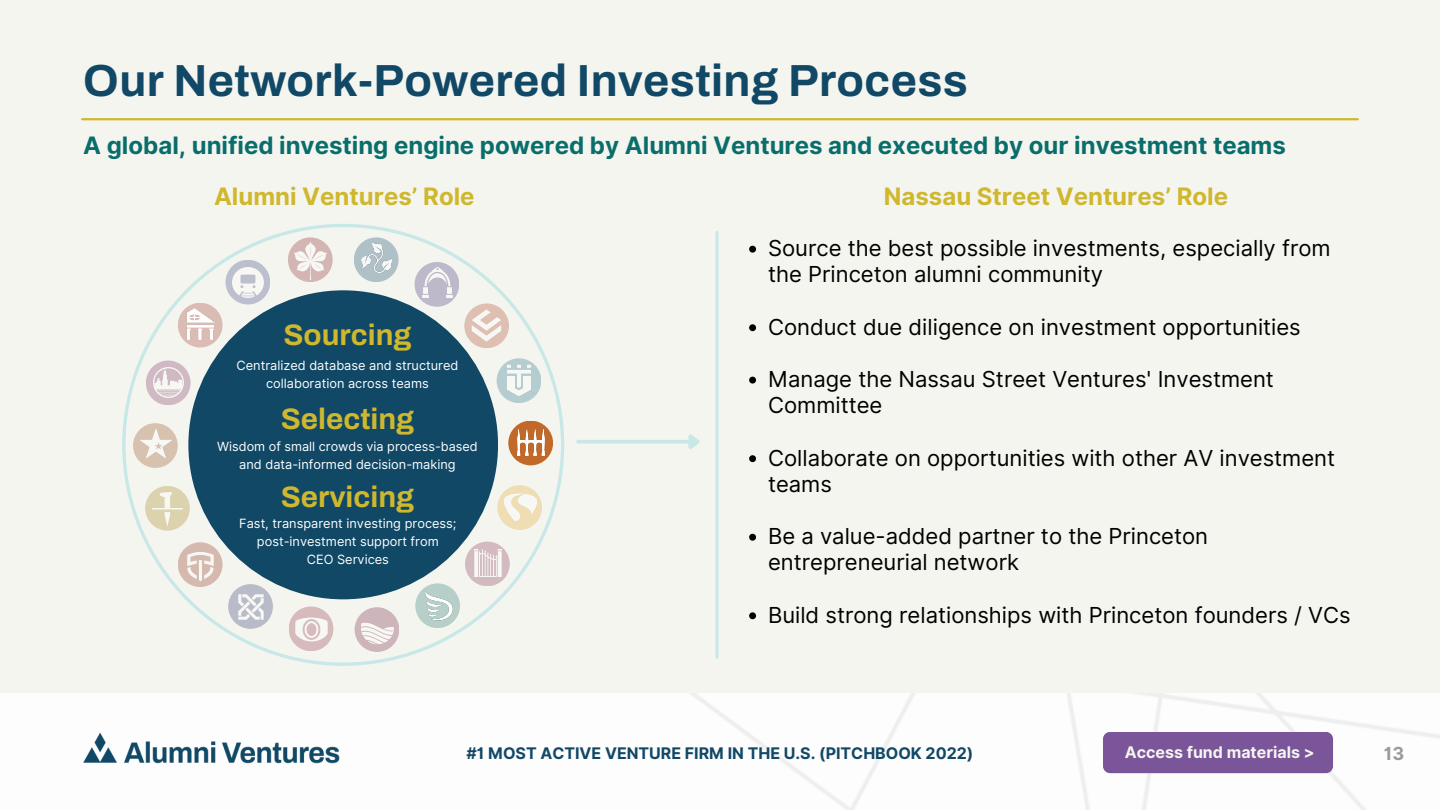
<style>
.page{position:relative;width:1440px;height:810px;background:#f5f5f0}
.page>*{position:absolute;margin:0;border:0;box-sizing:border-box;transform-origin:0 0}
.t1{font:700 45px "Archivo";letter-spacing:.01em;color:#104866}
.t2{font:700 29.7px "Archivo";color:#cfb72e}
.t3{font:700 24px "Inter";color:#096e6b}
.t4{font:700 24px "Inter";color:#cfb72e}
.t5{font:22px/26.2px "Inter";color:#000}
.t6{font:700 18px "Inter";color:#9a9a96}
.t7{font:700 16px "Inter";color:#104866}
.t8{font:700 16px "Inter";color:#f5f5f0}
.t9{font:12.8px/17.7px "Inter";color:#fff;text-align:center}
.t10{font:12.7px "Inter";color:#fff}
</style>
<div class="page">
<div style="left:0;top:693px;width:1440px;height:117px;background:#fff"></div>
<div style="left:122px;top:224px;width:442px;height:442px;background:#c8e8e7;border-radius:50%"></div>
<div style="left:126px;top:227px;width:435px;height:436px;background:#f5f5f0;border-radius:50%"></div>
<svg style="left:354px;top:237px;width:45px;height:45px"></svg>
<img style="left:361px;top:241px;width:32px;height:33px">
<svg style="left:288px;top:237px;width:45px;height:45px"></svg>
<img style="left:291px;top:241px;width:38px;height:39px">
<div style="left:188px;top:290px;width:310px;height:309px;background:#104866;border-radius:50%"></div>
<div style="left:226px;top:260px;width:44px;height:45px;background:#bcbfce;border-radius:50%"></div>
<img style="left:232px;top:266px;width:32px;height:32px">
<div style="left:146px;top:361px;width:45px;height:44px;background:#d0b9c3;border-radius:50%"></div>
<img style="left:152px;top:367px;width:32px;height:32px">
<svg style="left:133px;top:423px;width:45px;height:45px"></svg>
<img style="left:140px;top:427px;width:32px;height:32px">
<svg style="left:145px;top:486px;width:45px;height:45px"></svg>
<img style="left:151px;top:493px;width:33px;height:33px">
<svg style="left:178px;top:542px;width:45px;height:45px"></svg>
<img style="left:184px;top:550px;width:32px;height:33px">
<svg style="left:464px;top:303px;width:45px;height:45px"></svg>
<img style="left:471px;top:309px;width:32px;height:32px">
<div style="left:355px;top:607px;width:44px;height:45px;background:#ceb5bb;border-radius:50%"></div>
<img style="left:361px;top:622px;width:33px;height:27px">
<svg style="left:289px;top:606px;width:44px;height:45px"></svg>
<img style="left:295px;top:613px;width:32px;height:33px">
<svg style="left:497px;top:485px;width:45px;height:45px"></svg>
<img style="left:504px;top:492px;width:32px;height:32px">
<div style="left:497px;top:358px;width:44px;height:45px;background:#b5cdd0;border-radius:50%"></div>
<img style="left:503px;top:365px;width:32px;height:32px">
<div style="left:228px;top:584px;width:45px;height:45px;background:#b8bbca;border-radius:50%"></div>
<img style="left:238px;top:594px;width:26px;height:26px">
<div style="left:465px;top:542px;width:45px;height:44px;background:#d3b9c0;border-radius:50%"></div>
<img style="left:474px;top:549px;width:28px;height:28px">
<div style="left:415px;top:262px;width:44px;height:45px;background:#bdb8ca;border-radius:50%"></div>
<img style="left:421px;top:267px;width:33px;height:31px">
<div style="left:415px;top:583px;width:45px;height:45px;background:#b7cfc9;border-radius:50%"></div>
<img style="left:425px;top:592px;width:28px;height:29px">
<svg style="left:749px;top:246px;width:7px;height:7px"></svg>
<svg style="left:749px;top:324px;width:7px;height:7px"></svg>
<svg style="left:749px;top:377px;width:7px;height:7px"></svg>
<svg style="left:749px;top:455px;width:7px;height:7px"></svg>
<svg style="left:749px;top:534px;width:7px;height:7px"></svg>
<svg style="left:749px;top:612px;width:7px;height:7px"></svg>
<hr style="left:716px;top:232px;width:3px;height:425px;background:#c8e8e7">
<svg style="left:578px;top:440px;width:107px;height:4px"></svg>
<svg style="left:685px;top:434px;width:15px;height:15px"></svg>
<div style="left:178px;top:303px;width:45px;height:44px;background:#dbbcb5;border-radius:50%"></div>
<img style="left:187px;top:308px;width:30px;height:31px">
<div style="left:508px;top:421px;width:45px;height:44px;background:#c26828;border-radius:50%"></div>
<img style="left:517px;top:429px;width:29px;height:27px">
<hr style="left:82px;top:118px;width:1276px;height:2px;background:#cfb72e">
<img style="left:83px;top:732px;width:257px;height:32px">
<div style="left:1103px;top:732px;width:230px;height:41px;background:#7b5599;border-radius:7px"></div>
<h1 class="t1" style="left:83px;top:56px;width:886px">Our Network-Powered Investing Process</h1>
<p class="t3" style="left:83px;top:131px;width:1204px">A global, unified investing engine powered by Alumni Ventures and executed by our investment teams</p>
<p class="t4" style="left:214px;top:182px;width:262px">Alumni Ventures’ Role</p>
<p class="t4" style="left:884px;top:182px;width:346px">Nassau Street Ventures’ Role</p>
<h2 class="t2" style="left:283px;top:319px;width:130px">Sourcing</h2>
<p class="t9" style="left:236px;top:357px;width:224px">Centralized database and structured collaboration across teams</p>
<h2 class="t2" style="left:281px;top:403px;width:135px">Selecting</h2>
<p class="t10" style="left:217px;top:439px;width:262px">Wisdom of small crowds via process-based</p>
<p class="t9" style="left:239px;top:456px;width:218px">and data-informed decision-making</p>
<h2 class="t2" style="left:281px;top:481px;width:135px">Servicing</h2>
<p class="t9" style="left:239px;top:515px;width:219px">Fast, transparent investing process; post-investment support from<br>CEO Services</p>
<p class="t5" style="left:768px;top:235px;width:564px">Source the best possible investments, especially from the Princeton alumni community</p>
<p class="t5" style="left:768px;top:314px;width:534px">Conduct due diligence on investment opportunities</p>
<p class="t5" style="left:768px;top:366px;width:507px">Manage the Nassau Street Ventures' Investment<br>Committee</p>
<p class="t5" style="left:768px;top:444px;width:569px">Collaborate on opportunities with other AV investment teams</p>
<p class="t5" style="left:768px;top:523px;width:442px">Be a value-added partner to the Princeton entrepreneurial network</p>
<p class="t5" style="left:768px;top:602px;width:584px">Build strong relationships with Princeton founders / VCs</p>
<p class="t7" style="left:467px;top:743px;width:508px">#1 MOST ACTIVE VENTURE FIRM IN THE U.S. (PITCHBOOK 2022)</p>
<p class="t8" style="left:1125px;top:743px;width:191px">Access fund materials &gt;</p>
<p class="t6" style="left:1384px;top:743px;width:22px">13</p>
</div>
